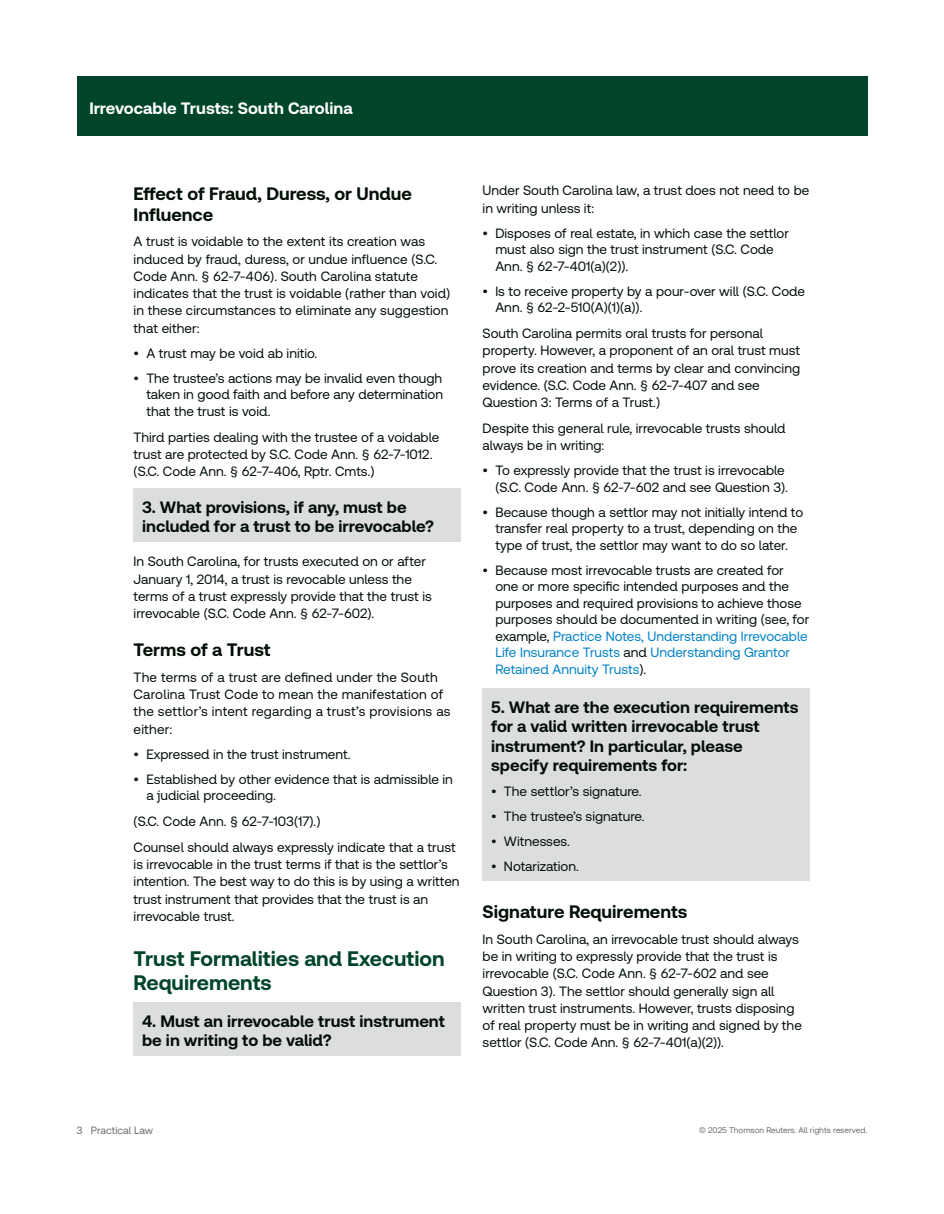
<style>
.page{position:relative;width:944px;height:1214px;background:#fff}
.page>*{position:absolute;margin:0;border:0;box-sizing:border-box;transform-origin:0 0}
.t1{font:700 21px/24px "Clario";color:#004529}
.t2{font:700 18px/21px "Clario";color:#020f06}
.t3{font:700 16.5px/19.5px "Clario";color:#020f06}
.t4{font:700 16.5px "Clario";color:#fff}
.t5{font:13.5px/17.2px "Clario";color:#020f06}
.t6{font:10.5px "Clario";color:#676d66}
.t7{font:8.25px "Clario";color:#676d66}
.s1{color:#0081c7}
</style>
<div class="page">
<div style="left:77px;top:77px;width:790px;height:59px;background:#004529"></div>
<div style="left:134px;top:488px;width:327px;height:54px;background:#dcdddf"></div>
<div style="left:134px;top:1002px;width:327px;height:54px;background:#dcdddf"></div>
<div style="left:482px;top:688px;width:328px;height:193px;background:#dcdddf"></div>
<p class="t4" style="left:89px;top:98px;width:265px">Irrevocable Trusts: South Carolina</p>
<h2 class="t2" style="left:134px;top:182px;width:280px">Effect of Fraud, Duress, or Undue<br>Influence</h2>
<p class="t5" style="left:134px;top:233px;width:318px">A trust is voidable to the extent its creation was induced by fraud, duress, or undue influence (S.C.<br>Code Ann. § 62-7-406). South Carolina statute indicates that the trust is voidable (rather than void) in these circumstances to eliminate any suggestion that either:</p>
<p class="t5" style="left:134px;top:344px;width:185px">• A trust may be void ab initio.</p>
<p class="t5" style="left:146px;top:369px;width:298px;line-height:16.5px;text-align:justify;text-indent:-13px">• The trustee’s actions may be invalid even though taken in good faith and before any determination that the trust is void.</p>
<p class="t5" style="left:134px;top:428px;width:307px">Third parties dealing with the trustee of a voidable trust are protected by S.C. Code Ann. § 62-7-1012. (S.C. Code Ann. § 62-7-406, Rptr. Cmts.)</p>
<p class="t3" style="left:142px;top:496px;width:293px">3. What provisions, if any, must be included for a trust to be irrevocable?</p>
<p class="t5" style="left:134px;top:552px;width:300px">In South Carolina, for trusts executed on or after January 1, 2014, a trust is revocable unless the terms of a trust expressly provide that the trust is irrevocable (S.C. Code Ann. § 62-7-602).</p>
<h2 class="t2" style="left:134px;top:638px;width:138px">Terms of a Trust</h2>
<p class="t5" style="left:134px;top:668px;width:318px">The terms of a trust are defined under the South Carolina Trust Code to mean the manifestation of the settlor’s intent regarding a trust’s provisions as either:</p>
<p class="t5" style="left:134px;top:745px;width:218px">• Expressed in the trust instrument.</p>
<p class="t5" style="left:146px;top:770px;width:308px;line-height:16.5px;text-indent:-13px">• Established by other evidence that is admissible in a judicial proceeding.</p>
<p class="t5" style="left:134px;top:808px;width:323px;line-height:25.8px">(S.C. Code Ann. § 62-7-103(17).)<br>Counsel should always expressly indicate that a trust</p>
<p class="t5" style="left:134px;top:855px;width:327px">is irrevocable in the trust terms if that is the settlor’s intention. The best way to do this is by using a written trust instrument that provides that the trust is an irrevocable trust.</p>
<h1 class="t1" style="left:134px;top:945px;width:313px">Trust Formalities and Execution<br>Requirements</h1>
<p class="t3" style="left:142px;top:1010px;width:304px">4. Must an irrevocable trust instrument be in writing to be valid?</p>
<p class="t5" style="left:482px;top:182px;width:328px">Under South Carolina law, a trust does not need to be in writing unless it:</p>
<p class="t5" style="left:495px;top:224px;width:295px;line-height:16.5px;text-indent:-13px">• Disposes of real estate, in which case the settlor must also sign the trust instrument (S.C. Code<br>Ann. § 62-7-401(a)(2)).</p>
<p class="t5" style="left:495px;top:282px;width:311px;line-height:16.5px;text-indent:-13px">• Is to receive property by a pour-over will (S.C. Code<br>Ann. § 62-2-510(A)(1)(a)).</p>
<p class="t5" style="left:482px;top:324px;width:319px">South Carolina permits oral trusts for personal property. However, a proponent of an oral trust must prove its creation and terms by clear and convincing evidence. (S.C. Code Ann. § 62-7-407 and see Question 3: Terms of a Trust.)</p>
<p class="t5" style="left:482px;top:419px;width:304px">Despite this general rule, irrevocable trusts should always be in writing:</p>
<p class="t5" style="left:482px;top:462px;width:307px;line-height:16.5px;text-align:right">• To expressly provide that the trust is irrevocable (S.C. Code Ann. § 62-7-602 and see Question 3).</p>
<p class="t5" style="left:482px;top:503px;width:322px;line-height:16.5px;text-align:center">• Because though a settlor may not initially intend to transfer real property to a trust, depending on the type of trust, the settlor may want to do so later.</p>
<p class="t5" style="left:495px;top:561px;width:315px;line-height:16.5px;text-indent:-13px">• Because most irrevocable trusts are created for one or more specific intended purposes and the purposes and required provisions to achieve those purposes should be documented in writing (see, for example, <span class="s1">Practice Notes, Understanding Irrevocable Life Insurance Trusts</span> and <span class="s1">Understanding Grantor Retained Annuity Trusts</span>).</p>
<p class="t3" style="left:491px;top:696px;width:309px">5. What are the execution requirements for a valid written irrevocable trust instrument? In particular, please specify requirements for:</p>
<p class="t5" style="left:491px;top:782px;width:152px">• The settlor’s signature.</p>
<p class="t5" style="left:491px;top:807px;width:155px">• The trustee’s signature.</p>
<p class="t5" style="left:491px;top:832px;width:80px">• Witnesses.</p>
<p class="t5" style="left:491px;top:857px;width:89px">• Notarization.</p>
<h2 class="t2" style="left:482px;top:900px;width:206px">Signature Requirements</h2>
<p class="t5" style="left:482px;top:930px;width:321px">In South Carolina, an irrevocable trust should always be in writing to expressly provide that the trust is irrevocable (S.C. Code Ann. § 62-7-602 and see Question 3). The settlor should generally sign all written trust instruments. However, trusts disposing of real property must be in writing and signed by the settlor (S.C. Code Ann. § 62-7-401(a)(2)).</p>
<p class="t6" style="left:77px;top:1124px;width:78px">3 Practical Law</p>
<p class="t7" style="left:699px;top:1124px;width:170px">© 2025 Thomson Reuters. All rights reserved.</p>
</div>
